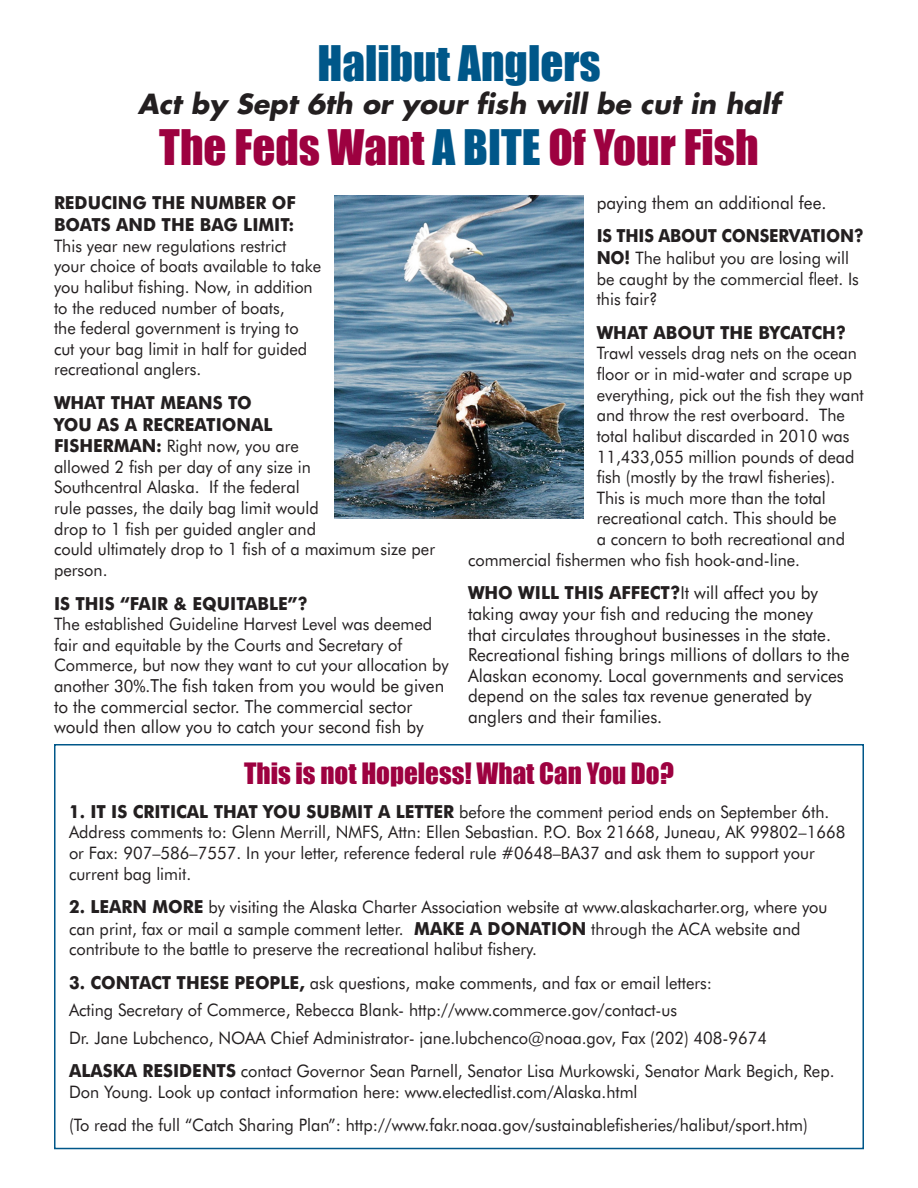
<style>
.page{position:relative;width:918px;height:1188px;background:#fff}
.page>*{position:absolute;margin:0;border:0;box-sizing:border-box;transform-origin:0 0}
.t1{font:45px "Impact";color:#9d0140}
.t2{font:45px "Impact";color:#005789}
.t3{font:italic 700 27px "Futura";color:#231f20}
.text{font:27px "Impact";color:#9d0140}
.text-2{font:18px/20.7px "Futura BT";color:#231f20;scale:.95 1}
.text-3{font:700 18px/21.6px "Futura BT";color:#231f20;scale:.95 1}
.text-4{font:700 18px "Futura BT";color:#231f20;scale:.92 1}
.text-5{font:17.25px/20.7px "Futura BT";color:#231f20;scale:.95 1}
.s1{color:#005789}
.s2{font-weight:700;font-size:18px}
.s3{font-size:17.25px}
.s4{font-weight:700}
</style>
<div class="page">
<div style="left:54px;top:744px;width:810px;height:405px;border:2px solid #005789"></div>
<img style="left:335px;top:195px;width:248px;height:323px">
<p class="t2" style="left:317px;top:35px;width:285px">Halibut Anglers</p>
<p class="t3" style="left:138px;top:85px;width:644px">Act by Sept 6th or your fish will be cut in half</p>
<p class="t1" style="left:159px;top:119px;width:601px">The Feds Want <span class="s1">A Bite</span> Of Your Fish</p>
<p class="text-3" style="left:54px;top:192px;width:256px">REDUCING THE NUMBER OF<br>BOATS AND THE BAG LIMIT:</p>
<p class="text-5" style="left:54px;top:235px;width:283px">This year new regulations restrict your choice of boats available to take you halibut fishing. Now, in addition to the reduced number of boats,<br>the federal government is trying to cut your bag limit in half for guided recreational anglers.</p>
<p class="text-3" style="left:54px;top:392px;width:231px">WHAT THAT MEANS TO<br>YOU AS A RECREATIONAL</p>
<p class="text-5" style="left:54px;top:436px;width:403px"><span class="s2">FISHERMAN:</span> Right now, you are<br>allowed 2 fish per day of any size in<br>Southcentral Alaska. If the federal<br>rule passes, the daily bag limit would<br>drop to 1 fish per guided angler and<br>could ultimately drop to 1 fish of a maximum size per person.</p>
<p class="text-3" style="left:54px;top:592px;width:269px">IS THIS “FAIR &amp; EQUITABLE”?</p>
<p class="text-5" style="left:54px;top:614px;width:417px">The established Guideline Harvest Level was deemed fair and equitable by the Courts and Secretary of<br>Commerce, but now they want to cut your allocation by</p>
<p class="text-2" style="left:54px;top:675px;width:412px"><span class="s3">another 30%.</span>The fish taken from you would be given to the commercial sector. The commercial sector would then allow you to catch your second fish by</p>
<p class="text-2" style="left:597px;top:192px;width:243px">paying them an additional fee.</p>
<p class="text-4" style="left:597px;top:225px;width:292px">IS THIS ABOUT CONSERVATION?</p>
<p class="text-5" style="left:597px;top:247px;width:278px"><span class="s2">NO!</span> The halibut you are losing will be caught by the commercial fleet. Is this fair?</p>
<p class="text-3" style="left:597px;top:321px;width:264px">WHAT ABOUT THE BYCATCH?</p>
<p class="text-5" style="left:597px;top:343px;width:275px">Trawl vessels drag nets on the ocean</p>
<p class="text-5" style="left:597px;top:363px;width:271px">floor or in mid-water and scrape up</p>
<p class="text-5" style="left:597px;top:384px;width:283px">everything, pick out the fish they want</p>
<p class="text-5" style="left:597px;top:405px;width:263px">and throw the rest overboard. The</p>
<p class="text-5" style="left:597px;top:425px;width:268px">total halibut discarded in 2010 was</p>
<p class="text-5" style="left:597px;top:446px;width:273px">11,433,055 million pounds of dead</p>
<p class="text-5" style="left:597px;top:467px;width:253px">fish (mostly by the trawl fisheries).</p>
<p class="text-5" style="left:597px;top:487px;width:243px">This is much more than the total</p>
<p class="text-5" style="left:597px;top:508px;width:254px">recreational catch. This should be</p>
<p class="text-5" style="left:597px;top:528px;width:263px">a concern to both recreational and</p>
<p class="text-5" style="left:468px;top:549px;width:351px">commercial fishermen who fish hook-and-line.</p>
<p class="text-2" style="left:468px;top:582px;width:403px"><span class="s4">WHO WILL THIS AFFECT?</span>It will affect you by taking away your fish and reducing the money<br>that circulates throughout businesses in the state.<br>Recreational fishing brings millions of dollars to the Alaskan economy. Local governments and services depend on the sales tax revenue generated by anglers and their families.</p>
<p class="text" style="left:244px;top:757px;width:431px">This is not Hopeless! What Can You Do?</p>
<p class="text-5" style="left:69px;top:801px;width:819px"><span class="s2">1. IT IS CRITICAL THAT YOU SUBMIT A LETTER</span> before the comment period ends on September 6th.<br>Address comments to: Glenn Merrill, NMFS, Attn: Ellen Sebastian. P.O. Box 21668, Juneau, AK 99802–1668 or Fax: 907–586–7557. In your letter, reference federal rule #0648–BA37 and ask them to support your current bag limit.</p>
<p class="text-5" style="left:69px;top:896px;width:800px;line-height:21.1px"><span class="s2">2. LEARN MORE</span> by visiting the Alaska Charter Association website at www.alaskacharter.org, where you can print, fax or mail a sample comment letter. <span class="s2">MAKE A DONATION</span> through the ACA website and contribute to the battle to preserve the recreational halibut fishery.</p>
<p class="text-5" style="left:69px;top:972px;width:679px"><span class="s2">3. CONTACT THESE PEOPLE,</span> ask questions, make comments, and fax or email letters:</p>
<p class="text-5" style="left:69px;top:1000px;width:642px">Acting Secretary of Commerce, Rebecca Blank- http://www.commerce.gov/contact-us</p>
<p class="text-5" style="left:69px;top:1027px;width:737px">Dr. Jane Lubchenco, NOAA Chief Administrator- jane.lubchenco@noaa.gov, Fax (202) 408-9674</p>
<p class="text-5" style="left:69px;top:1061px;width:807px"><span class="s2">ALASKA RESIDENTS</span> contact Governor Sean Parnell, Senator Lisa Murkowski, Senator Mark Begich, Rep.<br>Don Young. Look up contact information here: www.electedlist.com/Alaska.html</p>
<p class="text-5" style="left:69px;top:1114px;width:779px">(To read the full “Catch Sharing Plan”: http://www.fakr.noaa.gov/sustainablefisheries/halibut/sport.htm)</p>
</div>
